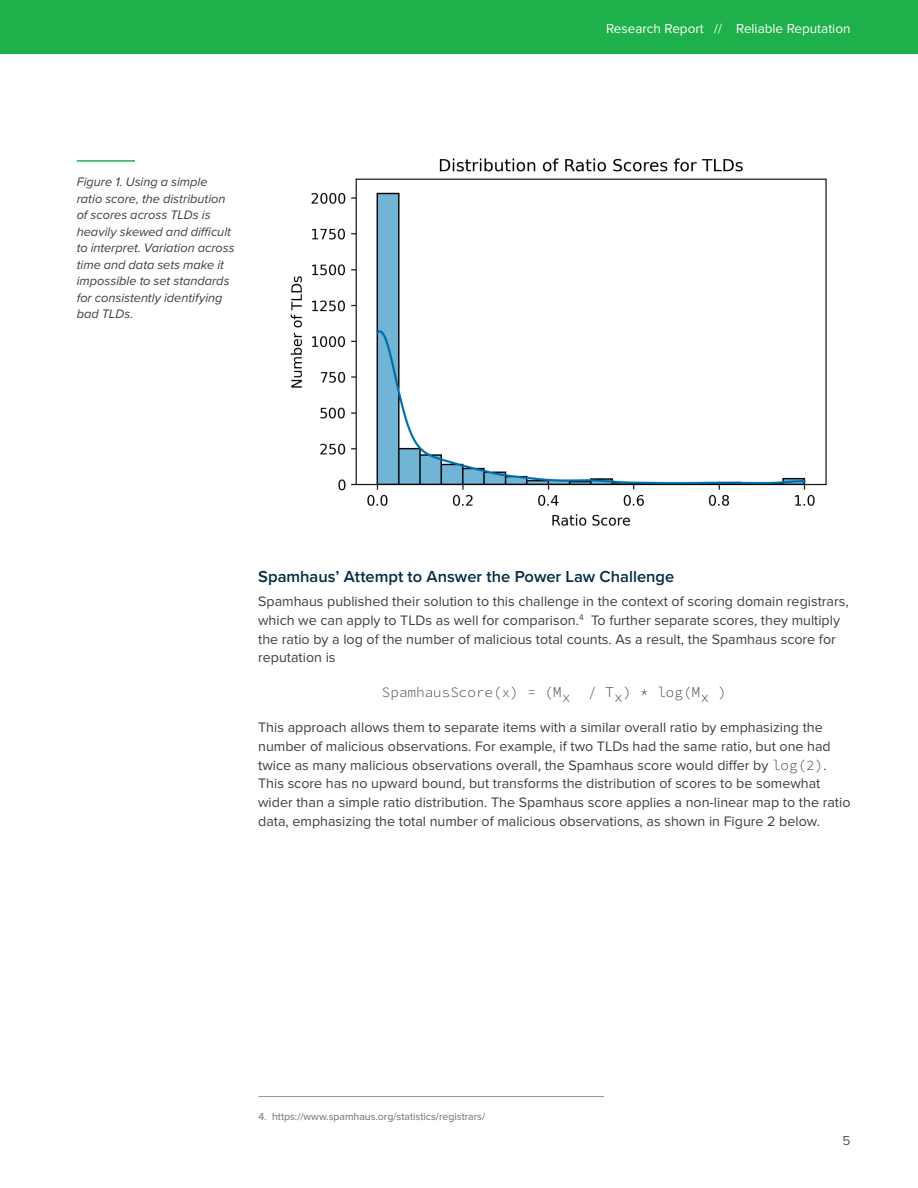
<style>
.page{position:relative;width:918px;height:1188px;background:#fff}
.page>*{position:absolute;margin:0;border:0;box-sizing:border-box;transform-origin:0 0}
.Sub_section_header__level_2{font:600 16.5px "Proxima Nova";color:#042c42}
.Body_text{font:14.25px/18.8px "Proxima Nova";color:#3e3e3f}
.Body_text-2{font:300 14.25px "Source Code Pro";color:#3e3e3f}
.t1{font:13.5px "Proxima Nova";color:#fff}
.t2{font:13.5px "Proxima Nova";color:#57585a}
.FIgure_Captions{font:italic 12.75px/16.5px "Proxima Nova";color:#3e3e3f}
.Footnote{font:10.5px "Proxima Nova";color:#6c6d70}
.s1{font-size:15px}
.s2{font-family:"Source Code Pro";font-weight:300}
</style>
<div class="page">
<div style="left:0;top:0;width:918px;height:54px;background:#1eb14b"></div>
<hr style="left:258px;top:1096px;width:346px;height:1px;background:#939598">
<img style="left:290px;top:158px;width:537px;height:368px">
<hr style="left:77px;top:160px;width:58px;height:2px;background:#1eb14b">
<p class="FIgure_Captions" style="left:77px;top:173px;width:160px">Figure 1. Using a simple ratio score, the distribution of scores across TLDs is heavily skewed and difficult to interpret. Variation across time and data sets make it impossible to set standards for consistently identifying bad TLDs.</p>
<p class="t1" style="left:606px;top:21px;width:246px">Research Report // Reliable Reputation</p>
<p class="Sub_section_header__level_2" style="left:258px;top:564px;width:418px">Spamhaus’ Attempt to Answer the Power Law Challenge</p>
<p class="Body_text" style="left:258px;top:592px;width:592px">Spamhaus published their solution to this challenge in the context of scoring domain registrars, which we can apply to TLDs as well for comparison.<sup>4</sup> To further separate scores, they multiply the ratio by a log of the number of malicious total counts. As a result, the Spamhaus score for reputation is</p>
<p class="Body_text-2" style="left:382px;top:682px;width:346px">SpamhausScore(x) = (<span class="s1">Mx</span> / <span class="s1">Tx</span>) * log(<span class="s1">Mx</span> )</p>
<p class="Body_text" style="left:258px;top:718px;width:594px">This approach allows them to separate items with a similar overall ratio by emphasizing the number of malicious observations. For example, if two TLDs had the same ratio, but one had twice as many malicious observations overall, the Spamhaus score would differ by <span class="s2">log(2)</span>.<br>This score has no upward bound, but transforms the distribution of scores to be somewhat wider than a simple ratio distribution. The Spamhaus score applies a non-linear map to the ratio data, emphasizing the total number of malicious observations, as shown in Figure 2 below.</p>
<p class="Footnote" style="left:258px;top:1110px;width:228px">4. https://www.spamhaus.org/statistics/registrars/</p>
<p class="t2" style="left:843px;top:1132px;width:9px">5</p>
</div>
